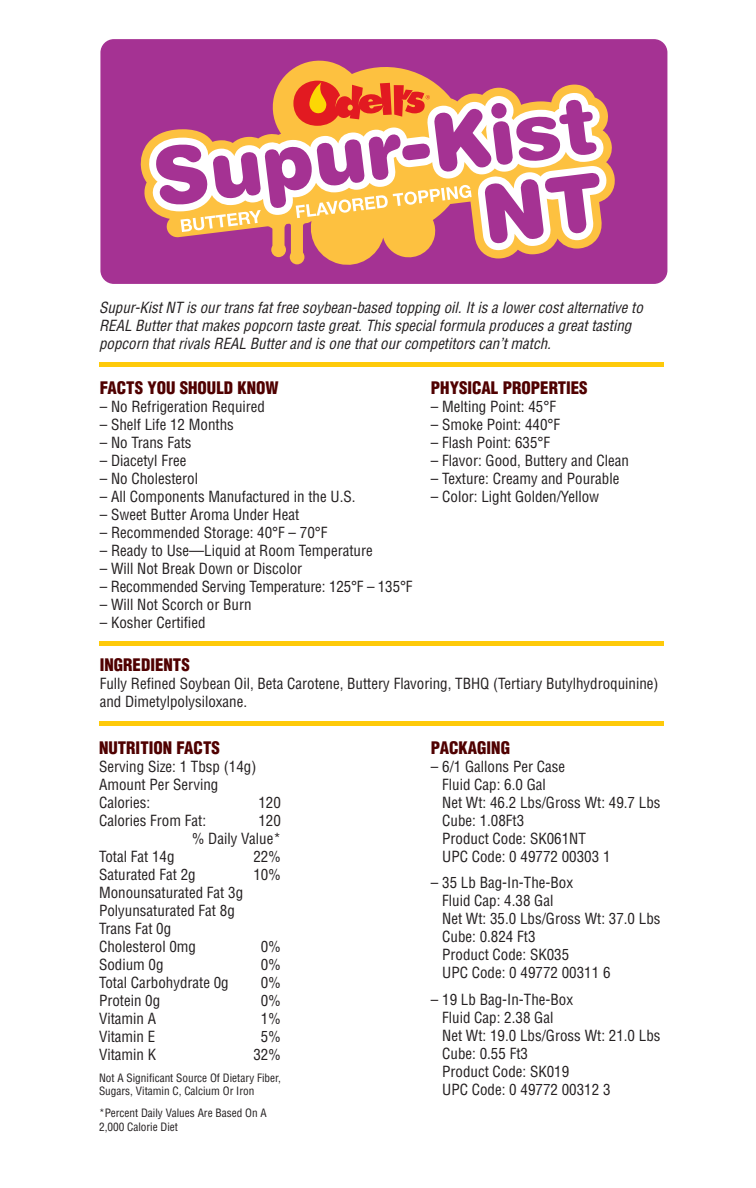
<style>
.page{position:relative;width:756px;height:1188px;background:#fff}
.page>*{position:absolute;margin:0;border:0;box-sizing:border-box;transform-origin:0 0}
.t1{font:900 condensed 16.8px "Helvetica";color:#500101}
.t2{font:condensed 15px/18px "Helvetica";color:#231f20}
.t3{font:italic condensed 15px/18px "Helvetica";color:#231f20}
.t4{font:condensed 11.25px/13.5px "Helvetica";color:#231f20}
</style>
<div class="page">
<div style="left:100px;top:39px;width:567px;height:245px;background:#a53293;border-radius:13px"></div>
<svg style="left:140px;top:60px;width:475px;height:205px"></svg>
<svg style="left:155px;top:81px;width:452px;height:169px"></svg>
<hr style="left:99px;top:641px;width:565px;height:4px;background:#feca0a">
<hr style="left:99px;top:362px;width:565px;height:4px;background:#feca0a">
<hr style="left:99px;top:722px;width:565px;height:4px;background:#feca0a">
<p class="t3" style="left:99px;top:298px;width:545px">Supur-Kist NT is our trans fat free soybean-based topping oil. It is a lower cost alternative to<br>REAL Butter that makes popcorn taste great. This special formula produces a great tasting popcorn that rivals REAL Butter and is one that our competitors can’t match.</p>
<p class="t1" style="left:100px;top:377px;width:180px">FACTS YOU SHOULD KNOW</p>
<p class="t2" style="left:100px;top:397px;width:167px">– No Refrigeration Required</p>
<p class="t2" style="left:100px;top:415px;width:136px">– Shelf Life 12 Months</p>
<p class="t2" style="left:100px;top:433px;width:93px">– No Trans Fats</p>
<p class="t2" style="left:100px;top:451px;width:88px">– Diacetyl Free</p>
<p class="t2" style="left:100px;top:469px;width:100px">– No Cholesterol</p>
<p class="t2" style="left:100px;top:487px;width:257px">– All Components Manufactured in the U.S.</p>
<p class="t2" style="left:100px;top:505px;width:201px">– Sweet Butter Aroma Under Heat</p>
<p class="t2" style="left:100px;top:523px;width:229px">– Recommended Storage: 40°F – 70°F</p>
<p class="t2" style="left:100px;top:541px;width:274px">– Ready to Use—Liquid at Room Temperature</p>
<p class="t2" style="left:100px;top:559px;width:204px">– Will Not Break Down or Discolor</p>
<p class="t2" style="left:100px;top:577px;width:314px">– Recommended Serving Temperature: 125°F – 135°F</p>
<p class="t2" style="left:100px;top:595px;width:153px">– Will Not Scorch or Burn</p>
<p class="t2" style="left:100px;top:613px;width:107px">– Kosher Certified</p>
<p class="t1" style="left:100px;top:654px;width:92px">INGREDIENTS</p>
<p class="t2" style="left:100px;top:674px;width:560px">Fully Refi ned Soybean Oil, Beta Carotene, Buttery Flavoring, TBHQ (Tertiary Butylhydroquinine) and Dimetylpolysiloxane.</p>
<p class="t1" style="left:431px;top:377px;width:158px">PHYSICAL PROPERTIES</p>
<p class="t2" style="left:431px;top:397px;width:127px">– Melting Point: 45°F</p>
<p class="t2" style="left:431px;top:415px;width:131px">– Smoke Point: 440°F</p>
<p class="t2" style="left:431px;top:433px;width:121px">– Flash Point: 635°F</p>
<p class="t2" style="left:431px;top:451px;width:200px">– Flavor: Good, Buttery and Clean</p>
<p class="t2" style="left:431px;top:469px;width:190px">– Texture: Creamy and Pourable</p>
<p class="t2" style="left:431px;top:487px;width:170px">– Color: Light Golden/Yellow</p>
<p class="t1" style="left:99px;top:737px;width:122px">NUTRITION FACTS</p>
<p class="t2" style="left:99px;top:757px;width:159px">Serving Size: 1 Tbsp (14g)<br>Amount Per Serving<br>Calories:</p>
<p class="t2" style="left:258px;top:793px;width:24px">120</p>
<p class="t2" style="left:99px;top:811px;width:109px">Calories From Fat:</p>
<p class="t2" style="left:192px;top:811px;width:90px;text-align:right">120<br>% Daily Value*</p>
<p class="t2" style="left:99px;top:847px;width:77px">Total Fat 14g</p>
<p class="t2" style="left:253px;top:847px;width:29px">22%</p>
<p class="t2" style="left:99px;top:865px;width:98px">Saturated Fat 2g</p>
<p class="t2" style="left:253px;top:865px;width:29px">10%</p>
<p class="t2" style="left:99px;top:883px;width:146px">Monounsaturated Fat 3g<br>Polyunsaturated Fat 8g<br>Trans Fat 0g<br>Cholesterol 0mg</p>
<p class="t2" style="left:261px;top:937px;width:21px">0%</p>
<p class="t2" style="left:99px;top:955px;width:66px">Sodium 0g</p>
<p class="t2" style="left:261px;top:955px;width:21px">0%</p>
<p class="t2" style="left:99px;top:973px;width:131px">Total Carbohydrate 0g</p>
<p class="t2" style="left:261px;top:973px;width:21px">0%</p>
<p class="t2" style="left:99px;top:991px;width:63px">Protein 0g</p>
<p class="t2" style="left:261px;top:991px;width:21px">0%</p>
<p class="t2" style="left:99px;top:1009px;width:59px">Vitamin A</p>
<p class="t2" style="left:261px;top:1009px;width:21px">1%</p>
<p class="t2" style="left:99px;top:1027px;width:58px">Vitamin E</p>
<p class="t2" style="left:261px;top:1027px;width:21px">5%</p>
<p class="t2" style="left:99px;top:1045px;width:59px">Vitamin K</p>
<p class="t2" style="left:253px;top:1045px;width:29px">32%</p>
<p class="t4" style="left:99px;top:1071px;width:183px">Not A Significant Source Of Dietary Fiber,<br>Sugars, Vitamin C, Calcium Or Iron</p>
<p class="t4" style="left:99px;top:1106px;width:169px">*Percent Daily Values Are Based On A<br>2,000 Calorie Diet</p>
<p class="t1" style="left:431px;top:737px;width:81px">PACKAGING</p>
<p class="t2" style="left:442px;top:757px;width:220px;text-indent:-11px">– 6/1 Gallons Per Case<br>Fluid Cap: 6.0 Gal<br>Net Wt: 46.2 Lbs/Gross Wt: 49.7 Lbs<br>Cube: 1.08Ft3<br>Product Code: SK061NT<br>UPC Code: 0 49772 00303 1</p>
<p class="t2" style="left:442px;top:873px;width:220px;text-indent:-11px">– 35 Lb Bag-In-The-Box<br>Fluid Cap: 4.38 Gal<br>Net Wt: 35.0 Lbs/Gross Wt: 37.0 Lbs<br>Cube: 0.824 Ft3<br>Product Code: SK035<br>UPC Code: 0 49772 00311 6</p>
<p class="t2" style="left:442px;top:990px;width:220px;text-indent:-11px">– 19 Lb Bag-In-The-Box<br>Fluid Cap: 2.38 Gal<br>Net Wt: 19.0 Lbs/Gross Wt: 21.0 Lbs<br>Cube: 0.55 Ft3<br>Product Code: SK019<br>UPC Code: 0 49772 00312 3</p>
</div>
